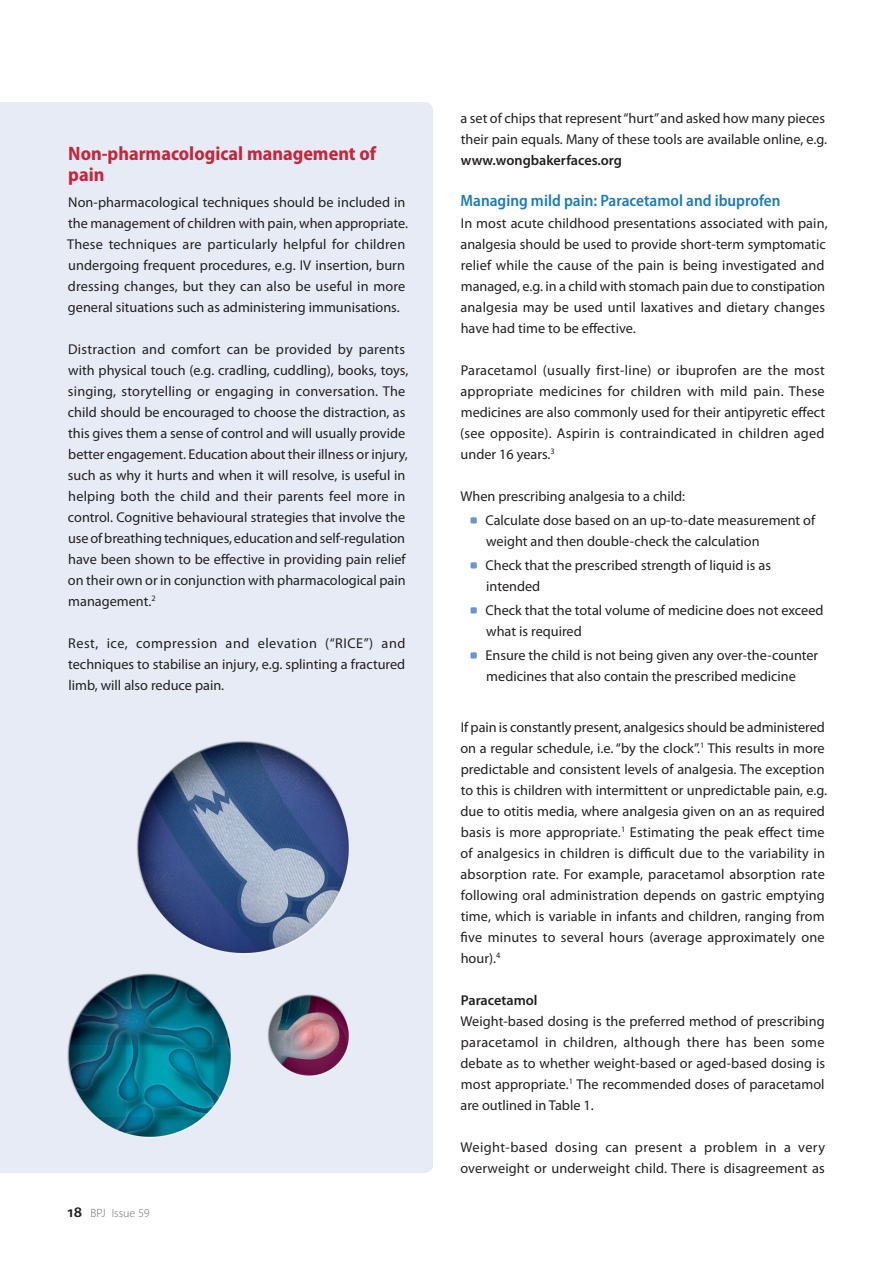
<style>
.page{position:relative;width:893px;height:1263px;background:#fff}
.page>*{position:absolute;margin:0;border:0;box-sizing:border-box;transform-origin:0 0}
.A_head{font:700 semi-condensed 19.5px/21px "Myriad Pro";color:#c82439}
.B_head{font:600 semi-condensed 16.5px "Myriad Pro";color:#1b7bc0}
.Body{font:14.25px/21px "Myriad Pro";color:#231f20}
.Bullet_List{font:14.25px/21px "Myriad Pro";color:#231f20}
.Bullet_List_Last_Ite{font:14.25px/21px "Myriad Pro";color:#231f20}
.Line_before_Bullet{font:14.25px "Myriad Pro";color:#231f20}
.C_head{font:600 14.25px "Myriad Pro";color:#231f20}
.t1{font:300 12px "Myriad Pro";color:#6c6d70}
.s1{font-weight:600;font-size:15.75px;color:#231f20}
.s2{font-weight:600}
</style>
<div class="page">
<img style="left:0;top:102px;width:433px;height:1071px">
<svg style="left:470px;top:517px;width:7px;height:7px"></svg>
<svg style="left:470px;top:562px;width:7px;height:7px"></svg>
<svg style="left:470px;top:607px;width:7px;height:7px"></svg>
<svg style="left:470px;top:652px;width:7px;height:7px"></svg>
<p class="A_head" style="left:68px;top:143px;width:309px">Non-pharmacological management of pain</p>
<p class="Body" style="left:67px;top:191px;width:342px">Non-pharmacological techniques should be included in the management of children with pain, when appropriate.<br>These techniques are particularly helpful for children undergoing frequent procedures, e.g. IV insertion, burn dressing changes, but they can also be useful in more general situations such as administering immunisations.</p>
<p class="Body" style="left:68px;top:338px;width:342px">Distraction and comfort can be provided by parents with physical touch (e.g. cradling, cuddling), books, toys, singing, storytelling or engaging in conversation. The child should be encouraged to choose the distraction, as this gives them a sense of control and will usually provide better engagement. Education about their illness or injury, such as why it hurts and when it will resolve, is useful in helping both the child and their parents feel more in control. Cognitive behavioural strategies that involve the use of breathing techniques, education and self-regulation have been shown to be effective in providing pain relief on their own or in conjunction with pharmacological pain management.<sup>2</sup></p>
<p class="Body" style="left:68px;top:632px;width:339px;text-align:justify">Rest, ice, compression and elevation (“RICE”) and techniques to stabilise an injury, e.g. splinting a fractured limb, will also reduce pain.</p>
<p class="t1" style="left:68px;top:1206px;width:84px"><span class="s1">18</span> BPJ Issue 59</p>
<p class="Body" style="left:460px;top:107px;width:368px">a set of chips that represent “hurt” and asked how many pieces their pain equals. Many of these tools are available online, e.g. <span class="s2">www.wongbakerfaces.org</span></p>
<p class="B_head" style="left:461px;top:191px;width:321px">Managing mild pain: Paracetamol and ibuprofen</p>
<p class="Body" style="left:460px;top:212px;width:369px">In most acute childhood presentations associated with pain, analgesia should be used to provide short-term symptomatic relief while the cause of the pain is being investigated and managed, e.g. in a child with stomach pain due to constipation analgesia may be used until laxatives and dietary changes have had time to be effective.</p>
<p class="Body" style="left:460px;top:359px;width:366px;text-align:justify">Paracetamol (usually first-line) or ibuprofen are the most appropriate medicines for children with mild pain. These medicines are also commonly used for their antipyretic effect (see opposite). Aspirin is contraindicated in children aged under 16 years.<sup>3</sup></p>
<p class="Line_before_Bullet" style="left:461px;top:487px;width:226px">When prescribing analgesia to a child:</p>
<p class="Bullet_List" style="left:485px;top:509px;width:331px">Calculate dose based on an up-to-date measurement of weight and then double-check the calculation</p>
<p class="Bullet_List" style="left:485px;top:554px;width:287px">Check that the prescribed strength of liquid is as intended</p>
<p class="Bullet_List" style="left:485px;top:599px;width:339px">Check that the total volume of medicine does not exceed what is required</p>
<p class="Bullet_List_Last_Ite" style="left:485px;top:644px;width:334px">Ensure the child is not being given any over-the-counter medicines that also contain the prescribed medicine</p>
<p class="Body" style="left:460px;top:716px;width:368px">If pain is constantly present, analgesics should be administered on a regular schedule, i.e. “by the clock”.<sup>1</sup> This results in more predictable and consistent levels of analgesia. The exception to this is children with intermittent or unpredictable pain, e.g. due to otitis media, where analgesia given on an as required basis is more appropriate.<sup>1</sup> Estimating the peak effect time of analgesics in children is difficult due to the variability in absorption rate. For example, paracetamol absorption rate following oral administration depends on gastric emptying time, which is variable in infants and children, ranging from five minutes to several hours (average approximately one hour).<sup>4</sup></p>
<p class="C_head" style="left:461px;top:991px;width:78px">Paracetamol</p>
<p class="Body" style="left:460px;top:1010px;width:366px;text-align:justify">Weight-based dosing is the preferred method of prescribing paracetamol in children, although there has been some debate as to whether weight-based or aged-based dosing is most appropriate.<sup>1</sup> The recommended doses of paracetamol are outlined in Table 1.</p>
<p class="Body" style="left:460px;top:1136px;width:366px">Weight-based dosing can present a problem in a very overweight or underweight child. There is disagreement as</p>
</div>
